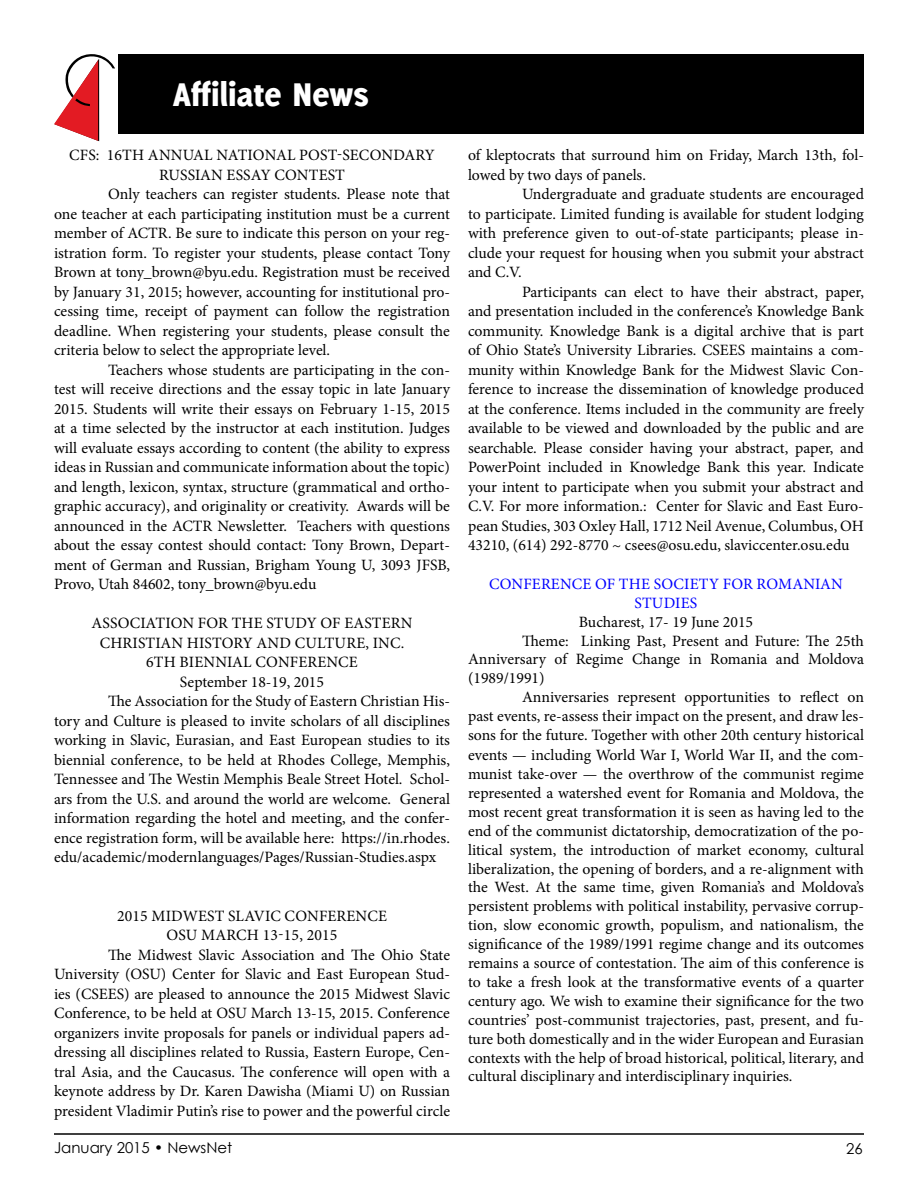
<style>
.page{position:relative;width:918px;height:1188px;background:#fff}
.page>*{position:absolute;margin:0;border:0;box-sizing:border-box;transform-origin:0 0}
.t1{font:800 36px "Delicious";color:#fff}
.t2{font:15.75px/19.5px "Minion Pro";color:#000;text-align:justify}
.t3{font:15.75px "Minion Pro";letter-spacing:.005em;color:#00f}
.t4{font:15px "Century Gothic";color:#000}
</style>
<div class="page">
<hr style="left:54px;top:1133px;width:810px;height:2px;background:#000">
<div style="left:119px;top:54px;width:745px;height:80px;background:#000"></div>
<svg style="left:54px;top:54px;width:61px;height:87px"></svg>
<h1 class="t1" style="left:173px;top:74px;width:197px">Affiliate News</h1>
<p class="t2" style="left:69px;top:146px;width:91px">CfS: 16th annual</p>
<p class="t2" style="left:216px;top:146px;width:22px">National</p>
<p class="t2" style="left:299px;top:146px;width:63px">Post-Secondary</p>
<p class="t2" style="left:159px;top:165px;width:20px">Russian</p>
<p class="t2" style="left:227px;top:165px;width:19px">Essay</p>
<p class="t2" style="left:274px;top:165px;width:22px">Contest</p>
<p class="t2" style="left:108px;top:185px;width:343px">Only teachers can register students. Please note that</p>
<p class="t2" style="left:54px;top:204px;width:397px">one teacher at each participating institution must be a current</p>
<p class="t2" style="left:54px;top:224px;width:398px">member of ACTR. Be sure to indicate this person on your reg-</p>
<p class="t2" style="left:54px;top:243px;width:398px">istration form. To register your students, please contact Tony</p>
<p class="t2" style="left:54px;top:263px;width:398px">Brown at tony_brown@byu.edu. Registration must be received</p>
<p class="t2" style="left:54px;top:282px;width:398px">by January 31, 2015; however, accounting for institutional pro-</p>
<p class="t2" style="left:54px;top:302px;width:397px">cessing time, receipt of payment can follow the registration</p>
<p class="t2" style="left:54px;top:321px;width:397px">deadline. When registering your students, please consult the</p>
<p class="t2" style="left:54px;top:341px;width:278px">criteria below to select the appropriate level.</p>
<p class="t2" style="left:108px;top:360px;width:344px">Teachers whose students are participating in the con-</p>
<p class="t2" style="left:54px;top:380px;width:397px">test will receive directions and the essay topic in late January</p>
<p class="t2" style="left:54px;top:399px;width:397px">2015. Students will write their essays on February 1-15, 2015</p>
<p class="t2" style="left:54px;top:419px;width:397px">at a time selected by the instructor at each institution. Judges</p>
<p class="t2" style="left:54px;top:438px;width:398px">will evaluate essays according to content (the ability to express</p>
<p class="t2" style="left:54px;top:458px;width:397px">ideas in Russian and communicate information about the topic)</p>
<p class="t2" style="left:54px;top:477px;width:397px">and length, lexicon, syntax, structure (grammatical and ortho-</p>
<p class="t2" style="left:54px;top:497px;width:397px">graphic accuracy), and originality or creativity. Awards will be</p>
<p class="t2" style="left:54px;top:516px;width:397px">announced in the ACTR Newsletter. Teachers with questions</p>
<p class="t2" style="left:54px;top:536px;width:397px">about the essay contest should contact: Tony Brown, Depart-</p>
<p class="t2" style="left:54px;top:555px;width:398px">ment of German and Russian, Brigham Young U, 3093 JFSB,</p>
<p class="t2" style="left:54px;top:575px;width:264px">Provo, Utah 84602, tony_brown@byu.edu</p>
<p class="t2" style="left:91px;top:614px;width:22px">Association</p>
<p class="t2" style="left:198px;top:614px;width:11px">for</p>
<p class="t2" style="left:232px;top:614px;width:12px">the</p>
<p class="t2" style="left:266px;top:614px;width:20px">Study</p>
<p class="t2" style="left:321px;top:614px;width:44px">of Eastern</p>
<p class="t2" style="left:100px;top:633px;width:21px">Christian</p>
<p class="t2" style="left:187px;top:633px;width:23px">History</p>
<p class="t2" style="left:257px;top:633px;width:13px">and</p>
<p class="t2" style="left:295px;top:633px;width:22px">Culture</p>
<p class="t2" style="left:365px;top:633px;width:40px">, Inc.</p>
<p class="t2" style="left:146px;top:653px;width:53px">6th Biennial</p>
<p class="t2" style="left:255px;top:653px;width:22px">Conference</p>
<p class="t2" style="left:180px;top:672px;width:146px">September 18-19, 2015</p>
<p class="t2" style="left:108px;top:692px;width:344px">The Association for the Study of Eastern Christian His-</p>
<p class="t2" style="left:54px;top:711px;width:398px">tory and Culture is pleased to invite scholars of all disciplines</p>
<p class="t2" style="left:54px;top:731px;width:397px">working in Slavic, Eurasian, and East European studies to its</p>
<p class="t2" style="left:54px;top:750px;width:398px">biennial conference, to be held at Rhodes College, Memphis,</p>
<p class="t2" style="left:54px;top:770px;width:397px">Tennessee and The Westin Memphis Beale Street Hotel. Schol-</p>
<p class="t2" style="left:54px;top:789px;width:398px">ars from the U.S. and around the world are welcome. General</p>
<p class="t2" style="left:54px;top:809px;width:398px">information regarding the hotel and meeting, and the confer-</p>
<p class="t2" style="left:54px;top:828px;width:397px">ence registration form, will be available here: https://in.rhodes.</p>
<p class="t2" style="left:54px;top:848px;width:384px">edu/academic/modernlanguages/Pages/Russian-Studies.aspx</p>
<p class="t2" style="left:117px;top:906px;width:60px">2015 Midwest</p>
<p class="t2" style="left:228px;top:906px;width:18px">Slavic</p>
<p class="t2" style="left:285px;top:906px;width:22px">Conference</p>
<p class="t2" style="left:167px;top:926px;width:61px">OSU March</p>
<p class="t2" style="left:263px;top:926px;width:76px">13-15, 2015</p>
<p class="t2" style="left:108px;top:945px;width:344px">The Midwest Slavic Association and The Ohio State</p>
<p class="t2" style="left:54px;top:965px;width:398px">University (OSU) Center for Slavic and East European Stud-</p>
<p class="t2" style="left:54px;top:984px;width:397px">ies (CSEES) are pleased to announce the 2015 Midwest Slavic</p>
<p class="t2" style="left:54px;top:1004px;width:397px">Conference, to be held at OSU March 13-15, 2015. Conference</p>
<p class="t2" style="left:54px;top:1023px;width:397px">organizers invite proposals for panels or individual papers ad-</p>
<p class="t2" style="left:54px;top:1043px;width:397px">dressing all disciplines related to Russia, Eastern Europe, Cen-</p>
<p class="t2" style="left:54px;top:1062px;width:398px">tral Asia, and the Caucasus. The conference will open with a</p>
<p class="t2" style="left:54px;top:1082px;width:397px">keynote address by Dr. Karen Dawisha (Miami U) on Russian</p>
<p class="t2" style="left:54px;top:1101px;width:398px">president Vladimir Putin’s rise to power and the powerful circle</p>
<p class="t2" style="left:468px;top:146px;width:398px">of kleptocrats that surround him on Friday, March 13th, fol&shy;lowed by two days of panels.</p>
<p class="t2" style="left:468px;top:185px;width:398px;text-indent:54px">Undergraduate and graduate students are encouraged to participate. Limited funding is available for student lodging with preference given to out-of-state participants; please in&shy;clude your request for housing when you submit your abstract and C.V.</p>
<p class="t2" style="left:468px;top:282px;width:398px;text-indent:54px">Participants can elect to have their abstract, paper, and presentation included in the conference’s Knowledge Bank community. Knowledge Bank is a digital archive that is part of Ohio State’s University Libraries. CSEES maintains a com&shy;munity within Knowledge Bank for the Midwest Slavic Con&shy;ference to increase the dissemination of knowledge produced at the conference. Items included in the community are freely available to be viewed and downloaded by the public and are searchable. Please consider having your abstract, paper, and PowerPoint included in Knowledge Bank this year. Indicate your intent to participate when you submit your abstract and C.V. For more information.: Center for Slavic and East Euro&shy;pean Studies, 303 Oxley Hall, 1712 Neil Avenue, Columbus, OH 43210, (614) 292-8770 ~ csees@osu.edu, slaviccenter.osu.edu</p>
<p class="t3" style="left:489px;top:573px;width:22px">Conference</p>
<p class="t3" style="left:595px;top:573px;width:35px">of the</p>
<p class="t3" style="left:654px;top:573px;width:19px">Society</p>
<p class="t3" style="left:723px;top:573px;width:11px">for</p>
<p class="t3" style="left:757px;top:573px;width:22px">Romanian</p>
<p class="t3" style="left:635px;top:592px;width:18px">Studies</p>
<p class="t2" style="left:579px;top:612px;width:176px">Bucharest, 17- 19 June 2015</p>
<p class="t2" style="left:522px;top:631px;width:344px">Theme: Linking Past, Present and Future: The 25th</p>
<p class="t2" style="left:468px;top:650px;width:398px">Anniversary of Regime Change in Romania and Moldova</p>
<p class="t2" style="left:468px;top:669px;width:78px">(1989/1991)</p>
<p class="t2" style="left:522px;top:688px;width:343px">Anniversaries represent opportunities to reflect on</p>
<p class="t2" style="left:468px;top:706px;width:397px">past events, re-assess their impact on the present, and draw les-</p>
<p class="t2" style="left:468px;top:725px;width:398px">sons for the future. Together with other 20th century historical</p>
<p class="t2" style="left:468px;top:745px;width:398px">events — including World War I, World War II, and the com-</p>
<p class="t2" style="left:468px;top:764px;width:397px">munist take-over — the overthrow of the communist regime</p>
<p class="t2" style="left:468px;top:783px;width:397px">represented a watershed event for Romania and Moldova, the</p>
<p class="t2" style="left:468px;top:802px;width:397px">most recent great transformation it is seen as having led to the</p>
<p class="t2" style="left:468px;top:821px;width:397px">end of the communist dictatorship, democratization of the po-</p>
<p class="t2" style="left:468px;top:840px;width:398px">litical system, the introduction of market economy, cultural</p>
<p class="t2" style="left:468px;top:859px;width:397px">liberalization, the opening of borders, and a re-alignment with</p>
<p class="t2" style="left:468px;top:878px;width:398px">the West. At the same time, given Romania’s and Moldova’s</p>
<p class="t2" style="left:468px;top:897px;width:398px">persistent problems with political instability, pervasive corrup-</p>
<p class="t2" style="left:468px;top:916px;width:398px">tion, slow economic growth, populism, and nationalism, the</p>
<p class="t2" style="left:468px;top:934px;width:398px">significance of the 1989/1991 regime change and its outcomes</p>
<p class="t2" style="left:468px;top:953px;width:397px">remains a source of contestation. The aim of this conference is</p>
<p class="t2" style="left:468px;top:972px;width:398px">to take a fresh look at the transformative events of a quarter</p>
<p class="t2" style="left:468px;top:991px;width:397px">century ago. We wish to examine their significance for the two</p>
<p class="t2" style="left:468px;top:1010px;width:397px">countries’ post-communist trajectories, past, present, and fu-</p>
<p class="t2" style="left:468px;top:1029px;width:398px">ture both domestically and in the wider European and Eurasian</p>
<p class="t2" style="left:468px;top:1048px;width:398px">contexts with the help of broad historical, political, literary, and</p>
<p class="t2" style="left:468px;top:1067px;width:326px">cultural disciplinary and interdisciplinary inquiries.</p>
<p class="t4" style="left:54px;top:1137px;width:180px">January 2015 • NewsNet</p>
<p class="t4" style="left:846px;top:1138px;width:18px">26</p>
</div>
